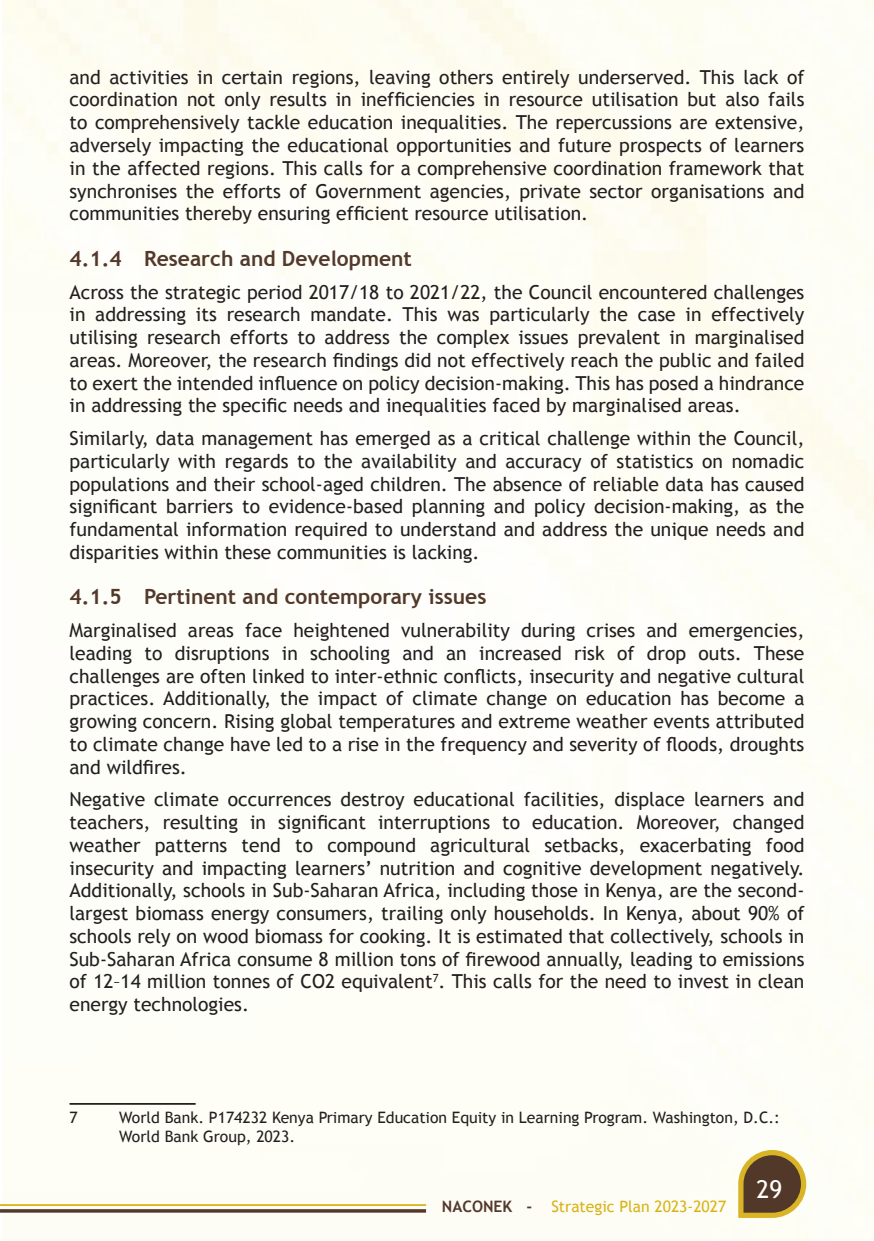
<style>
.page{position:relative;width:874px;height:1241px;background:#fff}
.page>*{position:absolute;margin:0;border:0;box-sizing:border-box;transform-origin:0 0}
.t1{font:24.5px "Trebuchet MS";color:#fff}
.t2{font:700 21px "Trebuchet MS";color:#53392b}
.t3{font:19.25px/22.8px "Trebuchet MS";color:#231f20;text-align:justify}
.t4{font:15.75px/18.9px "Trebuchet MS";color:#231f20}
.t5{font:15.75px "Trebuchet MS";color:#d8b316}
.s1{font-weight:700;color:#53392b}
</style>
<div class="page">
<img style="left:2px;top:0;width:871px;height:1240px">
<svg style="left:0;top:1208px;width:426px;height:4px"></svg>
<hr style="left:0;top:1203px;width:426px;height:2px;background:#d8b316">
<svg style="left:737px;top:1149px;width:68px;height:68px"></svg>
<hr style="left:69px;top:1102px;width:126px;height:2px;background:#231f20">
<p class="t3" style="left:69px;top:66px;width:736px">and activities in certain regions, leaving others entirely underserved. This lack of coordination not only results in inefficiencies in resource utilisation but also fails to comprehensively tackle education inequalities. The repercussions are extensive, adversely impacting the educational opportunities and future prospects of learners in the affected regions. This calls for a comprehensive coordination framework that synchronises the efforts of Government agencies, private sector organisations and communities thereby ensuring efficient resource utilisation.</p>
<p class="t2" style="left:69px;top:245px;width:344px">4.1.4 Research and Development</p>
<p class="t3" style="left:69px;top:280px;width:736px">Across the strategic period 2017/18 to 2021/22, the Council encountered challenges in addressing its research mandate. This was particularly the case in effectively utilising research efforts to address the complex issues prevalent in marginalised areas. Moreover, the research findings did not effectively reach the public and failed to exert the intended influence on policy decision-making. This has posed a hindrance in addressing the specific needs and inequalities faced by marginalised areas.</p>
<p class="t3" style="left:69px;top:427px;width:736px">Similarly, data management has emerged as a critical challenge within the Council, particularly with regards to the availability and accuracy of statistics on nomadic populations and their school-aged children. The absence of reliable data has caused significant barriers to evidence-based planning and policy decision-making, as the fundamental information required to understand and address the unique needs and disparities within these communities is lacking.</p>
<p class="t2" style="left:69px;top:583px;width:418px">4.1.5 Pertinent and contemporary issues</p>
<p class="t3" style="left:69px;top:619px;width:736px">Marginalised areas face heightened vulnerability during crises and emergencies, leading to disruptions in schooling and an increased risk of drop outs. These challenges are often linked to inter-ethnic conflicts, insecurity and negative cultural practices. Additionally, the impact of climate change on education has become a growing concern. Rising global temperatures and extreme weather events attributed to climate change have led to a rise in the frequency and severity of floods, droughts and wildfires.</p>
<p class="t3" style="left:69px;top:788px;width:736px">Negative climate occurrences destroy educational facilities, displace learners and teachers, resulting in significant interruptions to education. Moreover, changed weather patterns tend to compound agricultural setbacks, exacerbating food insecurity and impacting learners’ nutrition and cognitive development negatively.<br>Additionally, schools in Sub-Saharan Africa, including those in Kenya, are the second&shy;largest biomass energy consumers, trailing only households. In Kenya, about 90% of schools rely on wood biomass for cooking. It is estimated that collectively, schools in Sub-Saharan Africa consume 8 million tons of firewood annually, leading to emissions of 12–14 million tonnes of CO2 equivalent<sup>7</sup>. This calls for the need to invest in clean energy technologies.</p>
<p class="t4" style="left:69px;top:1107px;width:10px">7</p>
<p class="t4" style="left:119px;top:1107px;width:662px">World Bank. P174232 Kenya Primary Education Equity in Learning Program. Washington, D.C.:<br>World Bank Group, 2023.</p>
<p class="t5" style="left:441px;top:1196px;width:286px"><span class="s1">NACONEK -</span> Strategic Plan 2023-2027</p>
<p class="t1" style="left:756px;top:1174px;width:27px">29</p>
</div>
